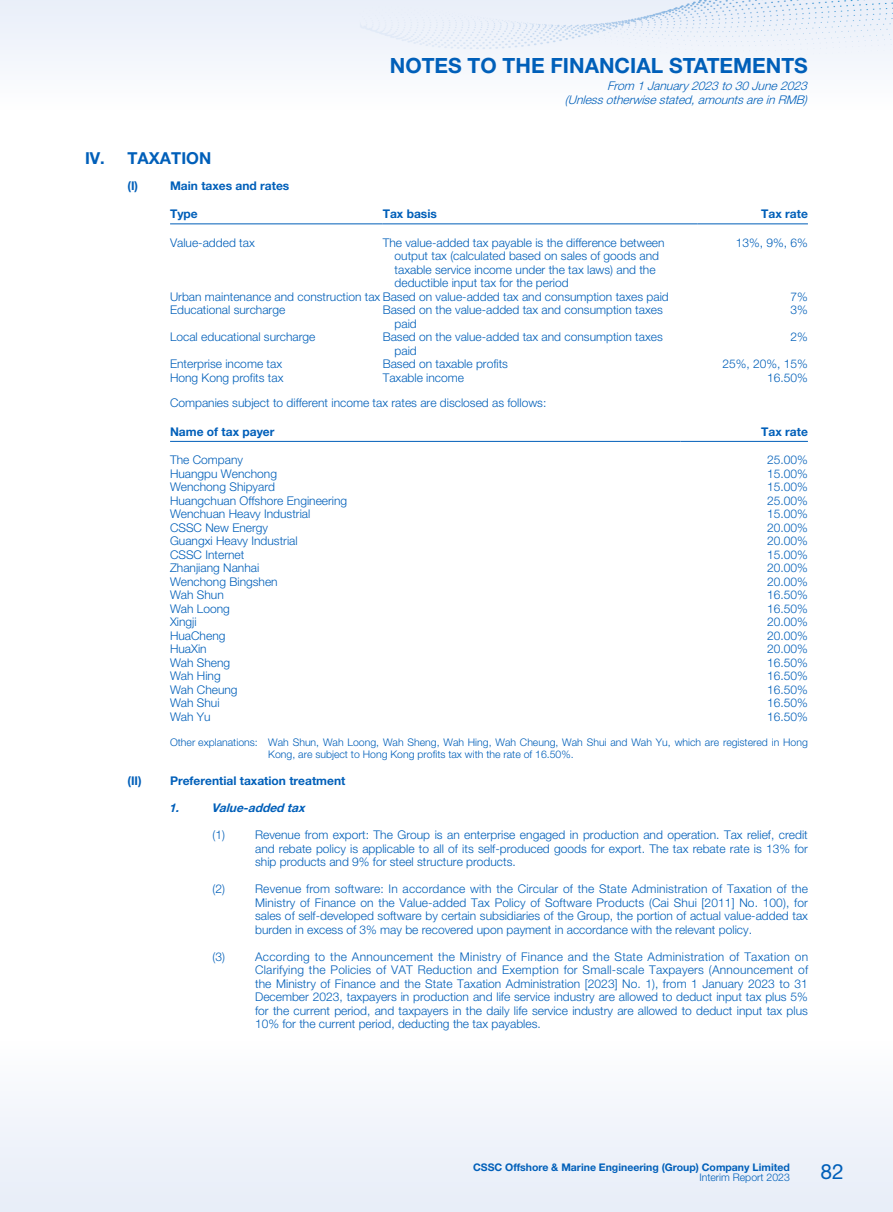
<style>
.page{position:relative;width:893px;height:1212px;background:#fff}
.page>*{position:absolute;margin:0;border:0;box-sizing:border-box;transform-origin:0 0}
.t1{font:700 21px "Helvetica Neue LT Std";color:#005fb9}
.t2{font:21px "Helvetica Neue LT Std";color:#005fb9}
.t3{font:700 16.5px "Helvetica Neue LT Std";color:#005fb9}
.t4{font:300 12px/13.5px "Helvetica Neue LT Std";color:#005fb9}
.t5{font:700 12px "Helvetica Neue LT Std";color:#005fb9}
.t6{font:300 12px "Helvetica Neue LT Std";letter-spacing:.02em;color:#005fb9}
.t7{font:italic 300 12px/13.5px "Helvetica Neue LT Std";color:#005fb9}
.t8{font:italic 700 12px "Helvetica Neue LT Std";color:#005fb9}
.t9{font:300 10.5px "Helvetica Neue LT Std";color:#005fb9}
.t10{font:700 10.5px "Helvetica Neue LT Std";color:#005fb9}
</style>
<div class="page">
<div style="left:0;top:0;width:893px;height:65px;background:#eef2fa"></div>
<div style="left:0;top:1020px;width:893px;height:192px;background:#f3f6fb"></div>
<hr style="left:170px;top:223px;width:213px;height:1px;background:#005fb9">
<hr style="left:383px;top:223px;width:314px;height:1px;background:#005fb9">
<hr style="left:697px;top:223px;width:111px;height:1px;background:#005fb9">
<hr style="left:170px;top:441px;width:510px;height:1px;background:#005fb9">
<hr style="left:680px;top:441px;width:128px;height:1px;background:#005fb9">
<h2 class="t3" style="left:85px;top:147px;width:21px">IV.</h2>
<h2 class="t3" style="left:128px;top:147px;width:85px">TAXATION</h2>
<p class="t5" style="left:128px;top:178px;width:12px">) I(</p>
<p class="t5" style="left:170px;top:178px;width:121px">Main taxes and rates</p>
<p class="t5" style="left:170px;top:206px;width:29px">Type</p>
<p class="t4" style="left:170px;top:236px;width:86px">Value-added tax</p>
<h1 class="t1" style="left:390px;top:52px;width:420px">NOTES TO THE FINANCIAL STATEMENTS</h1>
<p class="t7" style="left:804px;top:79px;width:8px;text-indent:-197px">From 1 January 2023 to 30 June 2023 (</p>
<p class="t7" style="left:565px;top:92px;width:8px">(</p>
<p class="t7" style="left:568px;top:92px;width:129px">Unless otherwise stated</p>
<p class="t7" style="left:691px;top:92px;width:118px">, amounts are in RMB</p>
<p class="t5" style="left:383px;top:206px;width:56px">Tax basis</p>
<p class="t4" style="left:383px;top:236px;width:283px">The value-added tax payable is the difference between</p>
<p class="t4" style="left:395px;top:249px;width:266px">output tax (calculated based on sales of goods and taxable service income under the tax laws) and the deductible input tax for the period</p>
<p class="t5" style="left:761px;top:206px;width:48px">Tax rate</p>
<p class="t4" style="left:736px;top:236px;width:74px">13%, 9%, 6%</p>
<p class="t4" style="left:383px;top:290px;width:288px;text-indent:-213px">Urban maintenance and construction tax Based on value-added tax and consumption taxes paid<br>Based on the value-added tax and consumption taxes</p>
<p class="t4" style="left:170px;top:303px;width:117px">Educational surcharge</p>
<p class="t4" style="left:791px;top:290px;width:19px">7%</p>
<p class="t4" style="left:791px;top:303px;width:19px">3%</p>
<p class="t4" style="left:395px;top:317px;width:24px">paid</p>
<p class="t4" style="left:170px;top:330px;width:147px">Local educational surcharge</p>
<p class="t4" style="left:170px;top:357px;width:114px">Enterprise income tax</p>
<p class="t4" style="left:383px;top:330px;width:282px">Based on the value-added tax and consumption taxes</p>
<p class="t4" style="left:395px;top:344px;width:24px">paid</p>
<p class="t4" style="left:383px;top:357px;width:127px">Based on taxable profits</p>
<p class="t4" style="left:791px;top:330px;width:19px">2%</p>
<p class="t4" style="left:722px;top:357px;width:87px">25%, 20%, 15%</p>
<p class="t4" style="left:170px;top:365px;width:378px;line-height:25.5px">Hong Kong profits tax<br>Companies subject to different income tax rates are disclosed as follows:</p>
<p class="t4" style="left:383px;top:371px;width:83px">Taxable income</p>
<p class="t4" style="left:767px;top:371px;width:42px">16.50%</p>
<p class="t5" style="left:170px;top:424px;width:106px">Name of tax payer</p>
<p class="t5" style="left:761px;top:424px;width:48px">Tax rate</p>
<p class="t4" style="left:170px;top:453px;width:74px">The Company</p>
<p class="t4" style="left:767px;top:453px;width:42px">25.00%</p>
<p class="t4" style="left:170px;top:467px;width:108px">Huangpu Wenchong</p>
<p class="t4" style="left:767px;top:467px;width:42px">15.00%</p>
<p class="t4" style="left:170px;top:480px;width:106px">Wenchong Shipyard</p>
<p class="t4" style="left:767px;top:480px;width:42px">15.00%</p>
<p class="t4" style="left:170px;top:494px;width:179px">Huangchuan Offshore Engineering</p>
<p class="t4" style="left:767px;top:494px;width:42px">25.00%</p>
<p class="t4" style="left:170px;top:507px;width:142px">Wenchuan Heavy Industrial</p>
<p class="t4" style="left:767px;top:507px;width:42px">15.00%</p>
<p class="t4" style="left:170px;top:521px;width:100px">CSSC New Energy</p>
<p class="t4" style="left:767px;top:521px;width:42px">20.00%</p>
<p class="t4" style="left:170px;top:534px;width:129px">Guangxi Heavy Industrial</p>
<p class="t4" style="left:767px;top:534px;width:42px">20.00%</p>
<p class="t4" style="left:170px;top:548px;width:76px">CSSC Internet</p>
<p class="t4" style="left:767px;top:548px;width:42px">15.00%</p>
<p class="t4" style="left:170px;top:561px;width:91px">Zhanjiang Nanhai</p>
<p class="t4" style="left:767px;top:561px;width:42px">20.00%</p>
<p class="t4" style="left:170px;top:575px;width:109px">Wenchong Bingshen</p>
<p class="t4" style="left:767px;top:575px;width:42px">20.00%</p>
<p class="t4" style="left:170px;top:588px;width:55px">Wah Shun</p>
<p class="t4" style="left:767px;top:588px;width:42px">16.50%</p>
<p class="t4" style="left:170px;top:602px;width:61px">Wah Loong</p>
<p class="t4" style="left:767px;top:602px;width:42px">16.50%</p>
<p class="t4" style="left:170px;top:615px;width:28px">Xingji</p>
<p class="t4" style="left:767px;top:615px;width:42px">20.00%</p>
<p class="t4" style="left:170px;top:629px;width:57px">HuaCheng</p>
<p class="t4" style="left:767px;top:629px;width:42px">20.00%</p>
<p class="t4" style="left:170px;top:642px;width:38px">HuaXin</p>
<p class="t4" style="left:767px;top:642px;width:42px">20.00%</p>
<p class="t4" style="left:170px;top:656px;width:62px">Wah Sheng</p>
<p class="t4" style="left:767px;top:656px;width:42px">16.50%</p>
<p class="t4" style="left:170px;top:669px;width:52px">Wah Hing</p>
<p class="t4" style="left:767px;top:669px;width:42px">16.50%</p>
<p class="t4" style="left:170px;top:683px;width:69px">Wah Cheung</p>
<p class="t4" style="left:767px;top:683px;width:42px">16.50%</p>
<p class="t4" style="left:170px;top:696px;width:51px">Wah Shui</p>
<p class="t4" style="left:767px;top:696px;width:42px">16.50%</p>
<p class="t4" style="left:170px;top:710px;width:42px">Wah Yu</p>
<p class="t4" style="left:767px;top:710px;width:42px">16.50%</p>
<p class="t5" style="left:128px;top:774px;width:16px">I I( )</p>
<p class="t9" style="left:170px;top:735px;width:89px">Other explanations:</p>
<p class="t9" style="left:268px;top:735px;width:541px">Wah Shun, Wah Loong, Wah Sheng, Wah Hing, Wah Cheung, Wah Shui and Wah Yu, which are registered in Hong</p>
<p class="t9" style="left:268px;top:748px;width:307px">Kong, are subject to Hong Kong profits tax with the rate of 16.50%.</p>
<p class="t5" style="left:170px;top:774px;width:177px">Preferential taxation treatment</p>
<p class="t8" style="left:169px;top:801px;width:15px">1.</p>
<p class="t8" style="left:211px;top:801px;width:98px">Value added tax</p>
<p class="t8" style="left:243px;top:801px;width:10px">-</p>
<p class="t4" style="left:213px;top:828px;width:14px">1( )</p>
<p class="t4" style="left:213px;top:882px;width:14px">2( )</p>
<p class="t4" style="left:213px;top:950px;width:14px">3( )</p>
<p class="t4" style="left:255px;top:828px;width:554px">Revenue from export: The Group is an enterprise engaged in production and operation. Tax relief, credit</p>
<p class="t4" style="left:255px;top:842px;width:554px">and rebate policy is applicable to all of its self-produced goods for export. The tax rebate rate is 13% for ship products and 9% for steel structure products.</p>
<p class="t4" style="left:255px;top:882px;width:554px">Revenue from software: In accordance with the Circular of the State Administration of Taxation of the</p>
<p class="t4" style="left:255px;top:896px;width:554px;text-align:justify">Ministry of Finance on the Value-added Tax Policy of Software Products (Cai Shui [2011] No. 100 ,) for sales of self-developed software by certain subsidiaries of the Group, the portion of actual value-added tax burden in excess of 3% may be recovered upon payment in accordance with the relevant policy.</p>
<p class="t6" style="left:255px;top:949px;width:555px">According to the Announcement the Ministry of Finance and the State Administration of Taxation on</p>
<p class="t4" style="left:255px;top:963px;width:555px;text-align:justify">Clarifying the Policies of VAT Reduction and Exemption for Small-scale Taxpayers (Announcement of the Ministry of Finance and the State Taxation Administration [2023] No ,)1. from 1 January 2023 to 31<br>December 2023, taxpayers in production and life service industry are allowed to deduct input tax plus 5% for the current period, and taxpayers in the daily life service industry are allowed to deduct input tax plus 10% for the current period, deducting the tax payables.</p>
<p class="t10" style="left:473px;top:1160px;width:318px">CSSC Offshore &amp; Marine Engineering (Group) Company Limited</p>
<h1 class="t2" style="left:820px;top:1159px;width:25px">82</h1>
<p class="t9" style="left:699px;top:1171px;width:92px">Interim Report 2023</p>
</div>
